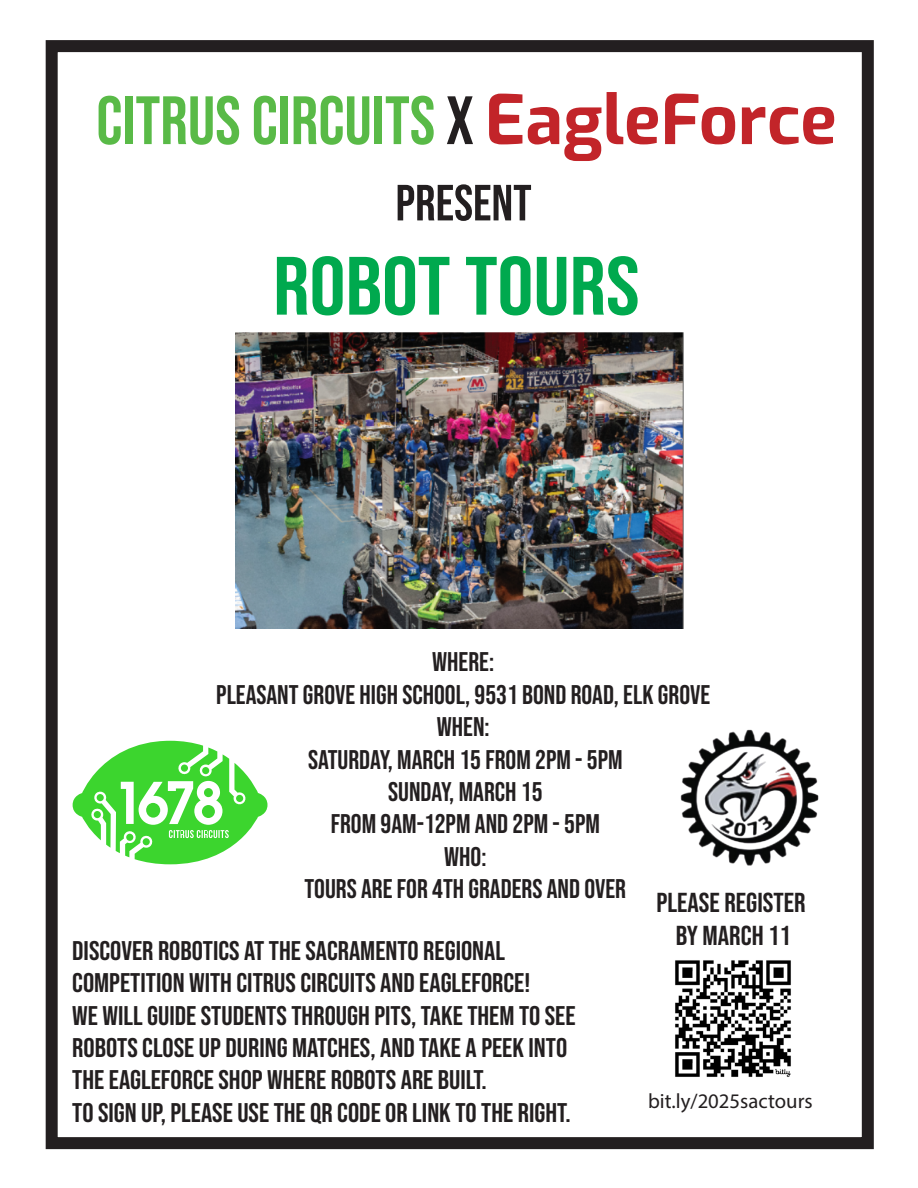
<style>
.page{position:relative;width:918px;height:1188px;background:#fff}
.page>*{position:absolute;margin:0;border:0;box-sizing:border-box;transform-origin:0 0}
.t1{font:82.5px "Bebas Neue";color:#00a94e;scale:1.09 1}
.t2{font:68.25px "Bebas Neue";color:#59ba47}
.t3{font:50.85px "Bebas Neue";color:#231f20}
.t4{font:27.45px/33px "Bebas Neue";color:#231f20;text-align:center;scale:1.04 1}
.t5{font:27px/32.4px "Bebas Neue";color:#231f20;scale:1.04 1}
.t6{font:27px/32.4px "Bebas Neue";color:#231f20;text-align:center}
.t7{font:20.7px "Myriad Pro";color:#231f20}
.s1{color:#231f20}
.s2{font-family:"Exo";font-weight:700;color:#c22429}
</style>
<div class="page">
<div style="left:46px;top:40px;width:828px;height:1109px;background:#fff;border:12px solid #231f20"></div>
<svg style="left:73px;top:741px;width:194px;height:123px"></svg>
<img style="left:675px;top:960px;width:116px;height:117px">
<img style="left:680px;top:729px;width:139px;height:137px">
<img style="left:235px;top:332px;width:449px;height:296px">
<h2 class="t2" style="left:96px;top:82px;width:742px">CITRUS CIRCUITS <span class="s1">X</span> <span class="s2">EagleForce</span></h2>
<h3 class="t3" style="left:396px;top:174px;width:138px">PRESENT</h3>
<h1 class="t1" style="left:273px;top:239px;width:338px">ROBOT TOURS</h1>
<p class="t6" style="left:216px;top:646px;width:495px">WHERE:<br>PLEASANT GROVE HIGH SCHOOL, 9531 BOND ROAD, ELK GROVE<br>WHEN:<br>SATURDAY, MARCH 15 FROM 2PM - 5PM<br>SUNDAY, MARCH 15<br>FROM 9AM-12PM AND 2PM - 5PM<br>WHO:<br>TOURS ARE FOR 4TH GRADERS AND OVER</p>
<p class="t4" style="left:657px;top:886px;width:145px">PLEASE REGISTER<br>BY MARCH 11</p>
<p class="t5" style="left:72px;top:934px;width:486px">DISCOVER ROBOTICS AT THE SACRAMENTO REGIONAL COMPETITION WITH CITRUS CIRCUITS AND EAGLEFORCE!<br>WE WILL GUIDE STUDENTS THROUGH PITS, TAKE THEM TO SEE ROBOTS CLOSE UP DURING MATCHES, AND TAKE A PEEK INTO THE EAGLEFORCE SHOP WHERE ROBOTS ARE BUILT.<br>TO SIGN UP, PLEASE USE THE QR CODE OR LINK TO THE RIGHT.</p>
<p class="t7" style="left:648px;top:1088px;width:166px">bit.ly/2025sactours</p>
</div>
